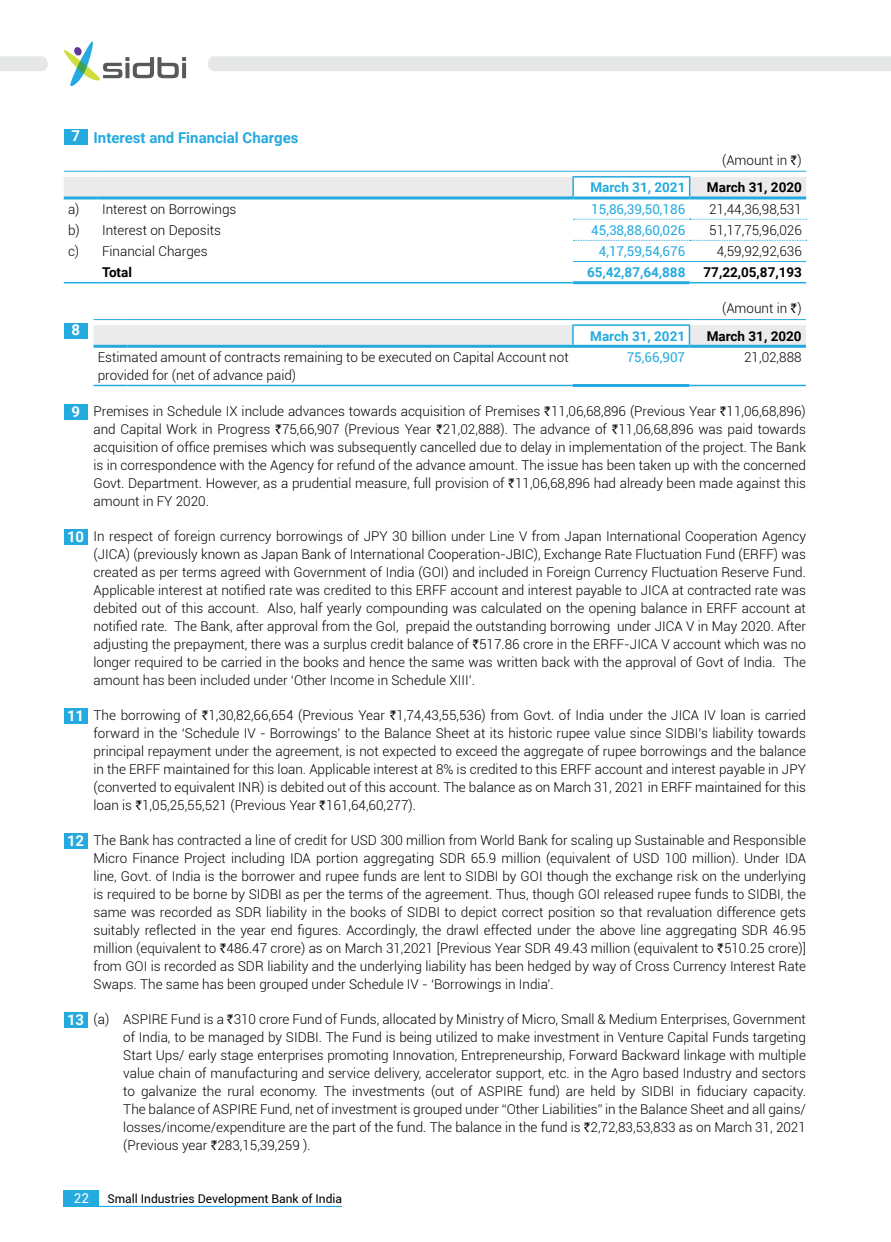
<style>
.page{position:relative;width:891px;height:1242px;background:#fff}
.page>*{position:absolute;margin:0;border:0;box-sizing:border-box;transform-origin:0 0}
.t1{font:700 15px "Roboto";color:#25aae0}
.t2{font:700 15px "Roboto";color:#fff}
.t3{font:300 13.5px/18px "Roboto";color:#000;text-align:justify}
.t4{font:13.5px "Roboto";color:#25aae0}
.t5{font:700 13.5px "Roboto";color:#000}
.t6{font:700 13.5px "Roboto";color:#25aae0}
.t7{font:13.5px "Roboto";color:#fff}
.t8{font:12px "Roboto";color:#000}
.s1{color:#fff}
.s2{font-family:"Rupee";font-weight:400}
.s3{font-weight:700;font-size:15px;color:#fff}
</style>
<div class="page">
<div style="left:208px;top:56px;width:683px;height:15px;background:#e6e7e8"></div>
<svg style="left:63px;top:41px;width:123px;height:46px"></svg>
<svg style="left:0;top:56px;width:48px;height:15px"></svg>
<hr style="left:64px;top:1206px;width:278px;height:1px;background:#25aae0">
<div style="left:64px;top:1191px;width:35px;height:16px;background:#25aae0"></div>
<div style="left:64px;top:129px;width:24px;height:15px;background:#25aae0"></div>
<hr style="left:64px;top:171px;width:34px;height:1px;background:#25aae0">
<hr style="left:98px;top:171px;width:475px;height:1px;background:#25aae0">
<hr style="left:573px;top:171px;width:117px;height:1px;background:#25aae0">
<hr style="left:690px;top:171px;width:116px;height:1px;background:#25aae0">
<hr style="left:572px;top:176px;width:118px;height:2px;background:#25aae0">
<svg style="left:64px;top:177px;width:742px;height:19px;background:#ecedee"></svg>
<hr style="left:64px;top:196px;width:34px;height:3px;background:#25aae0">
<hr style="left:98px;top:196px;width:475px;height:3px;background:#25aae0">
<hr style="left:573px;top:196px;width:117px;height:3px;background:#25aae0">
<hr style="left:690px;top:196px;width:116px;height:3px;background:#25aae0">
<hr style="left:64px;top:282px;width:34px;height:1px;background:#25aae0">
<hr style="left:98px;top:282px;width:475px;height:1px;background:#25aae0">
<hr style="left:573px;top:281px;width:117px;height:3px;background:#25aae0">
<hr style="left:690px;top:282px;width:116px;height:1px;background:#25aae0">
<svg style="left:574px;top:219px;width:233px;height:1px"></svg>
<svg style="left:574px;top:240px;width:233px;height:1px"></svg>
<hr style="left:573px;top:261px;width:117px;height:1px;background:#25aae0">
<hr style="left:690px;top:261px;width:116px;height:1px;background:#25aae0">
<div style="left:64px;top:324px;width:24px;height:15px;background:#25aae0"></div>
<hr style="left:94px;top:319px;width:34px;height:1px;background:#25aae0">
<hr style="left:128px;top:319px;width:445px;height:1px;background:#25aae0">
<hr style="left:573px;top:319px;width:116px;height:1px;background:#25aae0">
<hr style="left:689px;top:319px;width:117px;height:1px;background:#25aae0">
<hr style="left:572px;top:324px;width:118px;height:2px;background:#25aae0">
<svg style="left:94px;top:325px;width:712px;height:20px;background:#e9ecee"></svg>
<hr style="left:94px;top:345px;width:34px;height:3px;background:#25aae0">
<hr style="left:128px;top:345px;width:445px;height:3px;background:#25aae0">
<hr style="left:573px;top:345px;width:116px;height:3px;background:#25aae0">
<hr style="left:689px;top:345px;width:117px;height:3px;background:#25aae0">
<hr style="left:94px;top:385px;width:34px;height:1px;background:#25aae0">
<hr style="left:128px;top:385px;width:445px;height:1px;background:#25aae0">
<hr style="left:689px;top:385px;width:117px;height:1px;background:#25aae0">
<hr style="left:573px;top:384px;width:116px;height:3px;background:#25aae0">
<div style="left:64px;top:404px;width:24px;height:16px;background:#25aae0"></div>
<div style="left:64px;top:529px;width:24px;height:16px;background:#25aae0"></div>
<div style="left:64px;top:708px;width:24px;height:16px;background:#25aae0"></div>
<div style="left:64px;top:833px;width:24px;height:16px;background:#25aae0"></div>
<div style="left:64px;top:1012px;width:24px;height:16px;background:#25aae0"></div>
<p class="t1" style="left:71px;top:127px;width:229px"><span class="s1">7</span> Interest and Financial Charges</p>
<p class="t3" style="left:722px;top:151px;width:81px">(Amount in <span class="s2">`</span>)</p>
<p class="t6" style="left:590px;top:178px;width:96px">March 31, 2021</p>
<p class="t5" style="left:707px;top:178px;width:96px">March 31, 2020</p>
<p class="t3" style="left:68px;top:199px;width:170px">a) Interest on Borrowings</p>
<p class="t4" style="left:591px;top:199px;width:96px">15,86,39,50,186</p>
<p class="t3" style="left:709px;top:199px;width:94px">21,44,36,98,531</p>
<p class="t3" style="left:68px;top:221px;width:154px">b) Interest on Deposits</p>
<p class="t4" style="left:591px;top:221px;width:96px">45,38,88,60,026</p>
<p class="t3" style="left:709px;top:221px;width:94px">51,17,75,96,026</p>
<p class="t3" style="left:68px;top:242px;width:141px">c) Financial Charges</p>
<p class="t4" style="left:599px;top:242px;width:88px">4,17,59,54,676</p>
<p class="t3" style="left:717px;top:242px;width:87px">4,59,92,92,636</p>
<p class="t5" style="left:102px;top:263px;width:31px">Total</p>
<p class="t6" style="left:587px;top:263px;width:100px">65,42,87,64,888</p>
<p class="t5" style="left:704px;top:263px;width:100px">77,22,05,87,193</p>
<p class="t2" style="left:71px;top:320px;width:10px">8</p>
<p class="t3" style="left:722px;top:299px;width:81px">(Amount in <span class="s2">`</span>)</p>
<p class="t6" style="left:590px;top:327px;width:96px">March 31, 2021</p>
<p class="t5" style="left:707px;top:327px;width:96px">March 31, 2020</p>
<p class="t3" style="left:98px;top:348px;width:472px">Estimated amount of contracts remaining to be executed on Capital Account not provided for (net of advance paid)</p>
<p class="t4" style="left:627px;top:348px;width:60px">75,66,907</p>
<p class="t3" style="left:744px;top:348px;width:59px">21,02,888</p>
<p class="t3" style="left:94px;top:402px;width:714px;text-indent:-22px"><span class="s3">9</span> Premises in Schedule IX include advances towards acquisition of Premises <span class="s2">`</span>11,06,68,896 (Previous Year <span class="s2">`</span>11,06,68,896) and Capital Work in Progress <span class="s2">`</span>75,66,907 (Previous Year <span class="s2">`</span>21,02,888). The advance of <span class="s2">`</span>11,06,68,896 was paid towards acquisition of office premises which was subsequently cancelled due to delay in implementation of the project. The Bank is in correspondence with the Agency for refund of the advance amount. The issue has been taken up with the concerned Govt. Department. However, as a prudential measure, full provision of <span class="s2">`</span>11,06,68,896 had already been made against this amount in FY 2020.</p>
<p class="t3" style="left:94px;top:527px;width:714px;text-indent:-27px"><span class="s3">10</span> In respect of foreign currency borrowings of JPY 30 billion under Line V from Japan International Cooperation Agency (JICA) (previously known as Japan Bank of International Cooperation-JBIC), Exchange Rate Fluctuation Fund (ERFF) was created as per terms agreed with Government of India (GOI) and included in Foreign Currency Fluctuation Reserve Fund.<br>Applicable interest at notified rate was credited to this ERFF account and interest payable to JICA at contracted rate was debited out of this account. Also, half yearly compounding was calculated on the opening balance in ERFF account at notified rate. The Bank, after approval from the GoI, prepaid the outstanding borrowing under JICA V in May 2020. After adjusting the prepayment, there was a surplus credit balance of <span class="s2">`</span>517.86 crore in the ERFF-JICA V account which was no longer required to be carried in the books and hence the same was written back with the approval of Govt of India. The amount has been included under ‘Other Income in Schedule XIII’.</p>
<p class="t3" style="left:94px;top:706px;width:714px;text-indent:-27px"><span class="s3">11</span> The borrowing of <span class="s2">`</span>1,30,82,66,654 (Previous Year <span class="s2">`</span>1,74,43,55,536) from Govt. of India under the JICA IV loan is carried forward in the ‘Schedule IV - Borrowings’ to the Balance Sheet at its historic rupee value since SIDBI’s liability towards principal repayment under the agreement, is not expected to exceed the aggregate of rupee borrowings and the balance in the ERFF maintained for this loan. Applicable interest at 8% is credited to this ERFF account and interest payable in JPY (converted to equivalent INR) is debited out of this account. The balance as on March 31, 2021 in ERFF maintained for this loan is <span class="s2">`</span>1,05,25,55,521 (Previous Year <span class="s2">`</span>161,64,60,277).</p>
<p class="t3" style="left:94px;top:831px;width:714px;text-indent:-27px"><span class="s3">12</span> The Bank has contracted a line of credit for USD 300 million from World Bank for scaling up Sustainable and Responsible Micro Finance Project including IDA portion aggregating SDR 65.9 million (equivalent of USD 100 million). Under IDA line, Govt. of India is the borrower and rupee funds are lent to SIDBI by GOI though the exchange risk on the underlying is required to be borne by SIDBI as per the terms of the agreement. Thus, though GOI released rupee funds to SIDBI, the same was recorded as SDR liability in the books of SIDBI to depict correct position so that revaluation difference gets suitably reflected in the year end figures. Accordingly, the drawl effected under the above line aggregating SDR 46.95 million (equivalent to <span class="s2">`</span>486.47 crore) as on March 31,2021 [Previous Year SDR 49.43 million (equivalent to <span class="s2">`</span>510.25 crore)] from GOI is recorded as SDR liability and the underlying liability has been hedged by way of Cross Currency Interest Rate Swaps. The same has been grouped under Schedule IV - ‘Borrowings in India’.</p>
<p class="t3" style="left:123px;top:1010px;width:684px;text-indent:-56px"><span class="s3">13</span> (a) ASPIRE Fund is a <span class="s2">`</span>310 crore Fund of Funds, allocated by Ministry of Micro, Small &amp; Medium Enterprises, Government of India, to be managed by SIDBI. The Fund is being utilized to make investment in Venture Capital Funds targeting Start Ups/ early stage enterprises promoting Innovation, Entrepreneurship, Forward Backward linkage with multiple value chain of manufacturing and service delivery, accelerator support, etc. in the Agro based Industry and sectors to galvanize the rural economy. The investments (out of ASPIRE fund) are held by SIDBI in fiduciary capacity.<br>The balance of ASPIRE Fund, net of investment is grouped under “Other Liabilities” in the Balance Sheet and all gains/ losses/income/expenditure are the part of the fund. The balance in the fund is <span class="s2">`</span>2,72,83,53,833 as on March 31, 2021 (Previous year <span class="s2">`</span>283,15,39,259 ).</p>
<p class="t7" style="left:74px;top:1189px;width:17px">22</p>
<p class="t8" style="left:107px;top:1191px;width:236px">Small Industries Development Bank of India</p>
</div>
